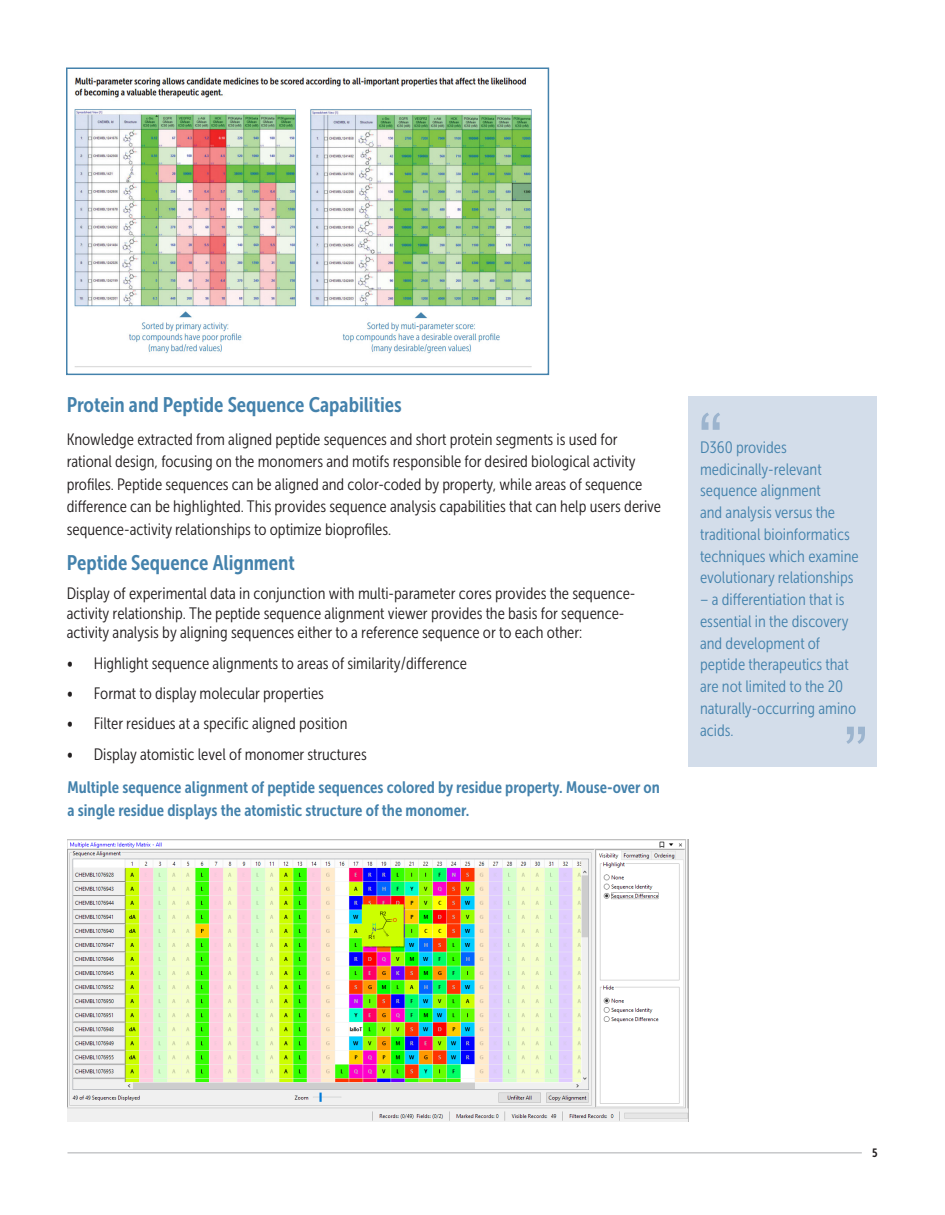
<style>
.page{position:relative;width:945px;height:1215px;background:#fff}
.page>*{position:absolute;margin:0;border:0;box-sizing:border-box;transform-origin:0 0}
.t1{font:73.5px "Arial";color:#9cb4ce}
.Sidebar_Text{font:21px "Museo Sans Cond 700";color:#4482ac}
.Sidebar_Text-2{font:16.5px/22.5px "Museo Sans Cond 300";color:#231f20}
.Quote_Author{font:16.5px/21.8px "Museo Sans Cond 300";color:#4482ac}
.Infographic_Text{font:16.5px/22.5px "Museo Sans Cond 700";color:#4482ac}
.t2{font:12px "Museo Sans Cond 700";color:#231f20}
.s1{font-family:"Museo Sans Cond 500"}
</style>
<div class="page">
<hr style="left:68px;top:1152px;width:794px;height:2px;background:#c7c8ca">
<img style="left:66px;top:67px;width:484px;height:309px">
<img style="left:68px;top:840px;width:620px;height:281px">
<div style="left:688px;top:396px;width:190px;height:370px;background:#d3ddea"></div>
<p class="Sidebar_Text" style="left:67px;top:393px;width:337px">Protein and Peptide Sequence Capabilities</p>
<p class="Sidebar_Text-2" style="left:67px;top:428px;width:596px">Knowledge extracted from aligned peptide sequences and short protein segments is used for rational design, focusing on the monomers and motifs responsible for desired biological activity profiles. Peptide sequences can be aligned and color-coded by property, while areas of sequence difference can be highlighted. This provides sequence analysis capabilities that can help users derive sequence-activity relationships to optimize bioprofiles.</p>
<p class="Sidebar_Text" style="left:67px;top:551px;width:230px">Peptide Sequence Alignment</p>
<p class="Sidebar_Text-2" style="left:67px;top:584px;width:570px;line-height:19.5px">Display of experimental data in conjunction with multi-parameter cores provides the sequence&shy;activity relationship. The peptide sequence alignment viewer provides the basis for sequence&shy;activity analysis by aligning sequences either to a reference sequence or to each other:</p>
<p class="Sidebar_Text-2" style="left:67px;top:652px;width:402px"><span class="s1">•</span> Highlight sequence alignments to areas of similarity/difference</p>
<p class="Sidebar_Text-2" style="left:67px;top:682px;width:259px"><span class="s1">•</span> Format to display molecular properties</p>
<p class="Sidebar_Text-2" style="left:67px;top:712px;width:282px"><span class="s1">•</span> Filter residues at a specific aligned position</p>
<p class="Sidebar_Text-2" style="left:67px;top:743px;width:302px"><span class="s1">•</span> Display atomistic level of monomer structures</p>
<p class="Infographic_Text" style="left:68px;top:776px;width:594px">Multiple sequence alignment of peptide sequences colored by residue property. Mouse-over on a single residue displays the atomistic structure of the monomer.</p>
<p class="t1" style="left:699px;top:390px;width:26px">“</p>
<p class="Quote_Author" style="left:700px;top:436px;width:160px">D360 provides medicinally-relevant sequence alignment<br>and analysis versus the traditional bioinformatics techniques which examine evolutionary relationships</p>
<p class="Quote_Author" style="left:700px;top:589px;width:158px">– a differentiation that is essential in the discovery and development of peptide therapeutics that are not limited to the 20 naturally-occurring amino acids.</p>
<p class="t1" style="left:844px;top:703px;width:26px">”</p>
<p class="t2" style="left:872px;top:1146px;width:7px">5</p>
</div>
